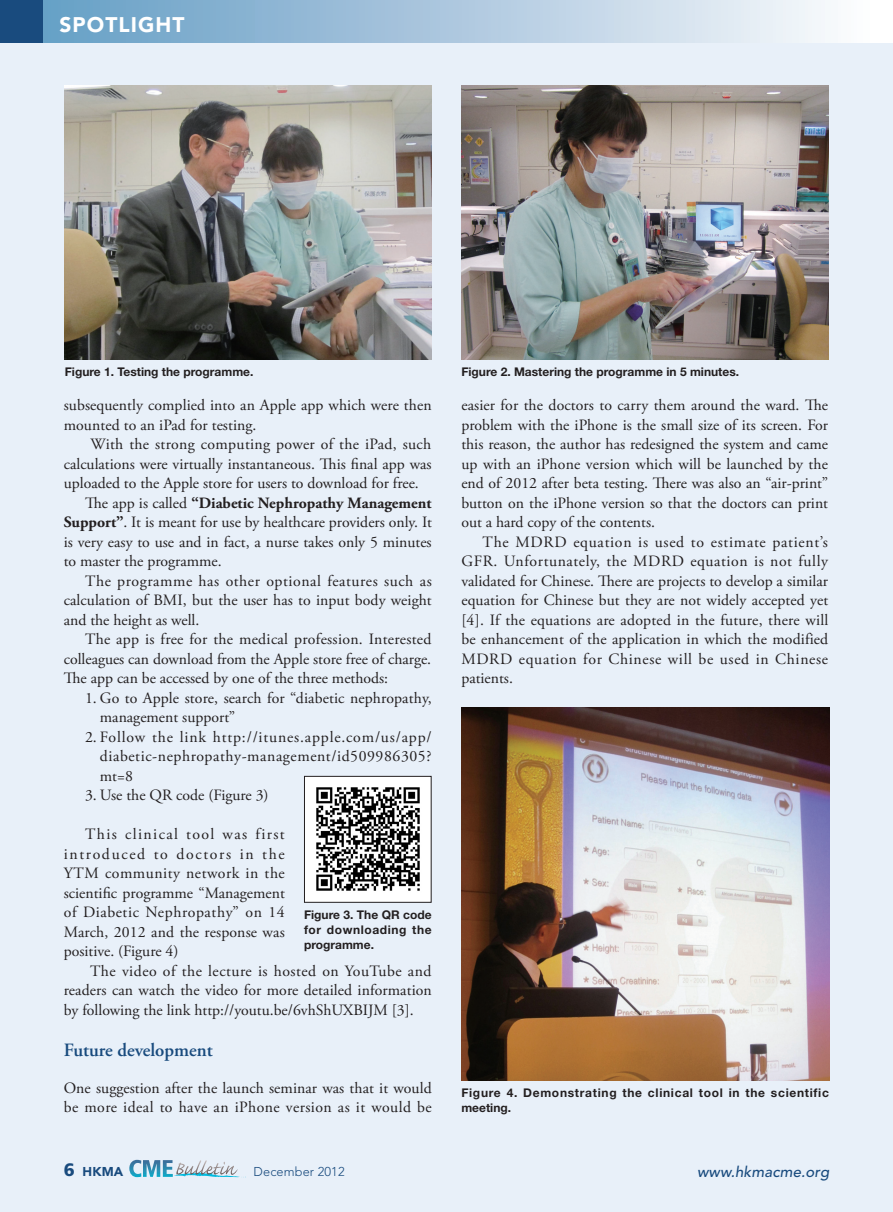
<style>
.page{position:relative;width:893px;height:1212px;background:#fff}
.page>*{position:absolute;margin:0;border:0;box-sizing:border-box;transform-origin:0 0}
.t1{font:900 21px "Avenir LT Std";letter-spacing:.05em;color:#fff}
.BT_Subhead{font:600 18.75px "Adobe Garamond Pro";color:#194b7e}
.t2{font:900 18px "Frutiger LT Std";color:#194b7e}
.BT{font:15.75px/19.5px "Adobe Garamond Pro";color:#231f20;text-align:justify}
.BT_FP{font:15.75px/19.5px "Adobe Garamond Pro";letter-spacing:.005em;color:#231f20}
.BT_intend_1{font:15.75px/19.5px "Adobe Garamond Pro";letter-spacing:.01em;color:#231f20}
.t3{font:italic 500 15px "Avenir LT Std";letter-spacing:.01em;color:#194b7e}
.t4{font:300 12.75px "Avenir LT Std";letter-spacing:.01em;color:#194b7e}
.t5{font:900 12.75px "Avenir LT Std";color:#194b7e}
.BT_Caption_SP{font:700 12px/15px "Helvetica Neue LT Std";color:#231f20;text-align:justify}
.BT_Caption_SP-2{font:700 12px/15px "Helvetica Neue LT Std";letter-spacing:.06em;color:#231f20}
.s1{font-weight:700}
</style>
<div class="page">
<div style="left:0;top:24px;width:893px;height:1188px;background:#e8f0f9"></div>
<div style="left:43px;top:0;width:850px;height:43px;background:linear-gradient(to right,#649cc4,#fffdfe)"></div>
<div style="left:0;top:0;width:43px;height:43px;background:#194b7e"></div>
<svg style="left:129px;top:1160px;width:117px;height:18px"></svg>
<img style="left:65px;top:85px;width:367px;height:274px">
<img style="left:461px;top:85px;width:367px;height:275px">
<img style="left:461px;top:707px;width:368px;height:373px">
<div style="left:304px;top:776px;width:127px;height:126px;background:#fff"></div>
<img style="left:316px;top:787px;width:104px;height:104px">
<div style="left:304px;top:776px;width:128px;height:127px;border:1px solid #231f20"></div>
<p class="t1" style="left:60px;top:12px;width:127px">SPOTLIGHT</p>
<p class="BT_Caption_SP" style="left:65px;top:364px;width:190px">Figure 1. Testing the programme.</p>
<p class="BT_Caption_SP" style="left:461px;top:364px;width:279px">Figure 2. Mastering the programme in 5 minutes.</p>
<p class="BT_FP" style="left:461px;top:396px;width:368px;text-align:justify">easier for the doctors to carry them around the ward. The problem with the iPhone is the small size of its screen. For this reason, the author has redesigned the system and came up with an iPhone version which will be launched by the end of 2012 after beta testing. There was also an “air-print” button on the iPhone version so that the doctors can print out a hard copy of the contents.</p>
<p class="BT" style="left:461px;top:532px;width:368px;text-indent:21px">The MDRD equation is used to estimate patient’s GFR. Unfortunately, the MDRD equation is not fully validated for Chinese. There are projects to develop a similar equation for Chinese but they are not widely accepted yet [4]. If the equations are adopted in the future, there will be enhancement of the application in which the modified MDRD equation for Chinese will be used in Chinese patients.</p>
<p class="BT" style="left:64px;top:396px;width:369px">subsequently complied into an Apple app which were then mounted to an iPad for testing.</p>
<p class="BT" style="left:64px;top:435px;width:369px;text-indent:27px">With the strong computing power of the iPad, such calculations were virtually instantaneous. This final app was uploaded to the Apple store for users to download for free.</p>
<p class="BT" style="left:64px;top:493px;width:370px;text-indent:21px">The app is called <span class="s1">“Diabetic Nephropathy Management Support”</span>. It is meant for use by healthcare providers only. It is very easy to use and in fact, a nurse takes only 5 minutes to master the programme.</p>
<p class="BT" style="left:64px;top:571px;width:369px;text-indent:21px">The programme has other optional features such as calculation of BMI, but the user has to input body weight and the height as well.</p>
<p class="BT" style="left:64px;top:630px;width:369px;text-indent:21px">The app is free for the medical profession. Interested colleagues can download from the Apple store free of charge.<br>The app can be accessed by one of the three methods:</p>
<p class="BT_intend_1" style="left:100px;top:688px;width:333px;text-indent:-15px">1. Go to Apple store, search for “diabetic nephropathy, management support”</p>
<p class="BT_intend_1" style="left:100px;top:727px;width:333px;text-align:justify;text-indent:-15px">2. Follow the link http://itunes.apple.com/us/app/ diabetic-nephropathy-management/id509986305? mt=8</p>
<p class="BT_intend_1" style="left:85px;top:786px;width:185px">3. Use the QR code (Figure 3)</p>
<p class="BT" style="left:64px;top:825px;width:223px;text-indent:21px">This clinical tool was first introduced to doctors in the YTM community network in the scientific programme “Management of Diabetic Nephropathy” on 14<br>March, 2012 and the response was positive. (Figure 4)</p>
<p class="BT" style="left:64px;top:961px;width:370px;text-indent:26px">The video of the lecture is hosted on YouTube and readers can watch the video for more detailed information by following the link http://youtu.be/6vhShUXBIJM [3].</p>
<p class="BT_Subhead" style="left:64px;top:1039px;width:150px">Future development</p>
<p class="BT_FP" style="left:64px;top:1078px;width:370px">One suggestion after the launch seminar was that it would be more ideal to have an iPhone version as it would be</p>
<p class="BT_Caption_SP-2" style="left:461px;top:1084px;width:369px">Figure 4. Demonstrating the clinical tool in the scientific meeting.</p>
<p class="BT_Caption_SP" style="left:304px;top:907px;width:129px">Figure 3. The QR code for downloading the programme.</p>
<p class="t2" style="left:64px;top:1159px;width:13px">6</p>
<p class="t5" style="left:83px;top:1164px;width:42px">HKMA</p>
<p class="t4" style="left:254px;top:1164px;width:93px">December 2012</p>
<p class="t3" style="left:697px;top:1163px;width:134px">www.hkmacme.org</p>
</div>
